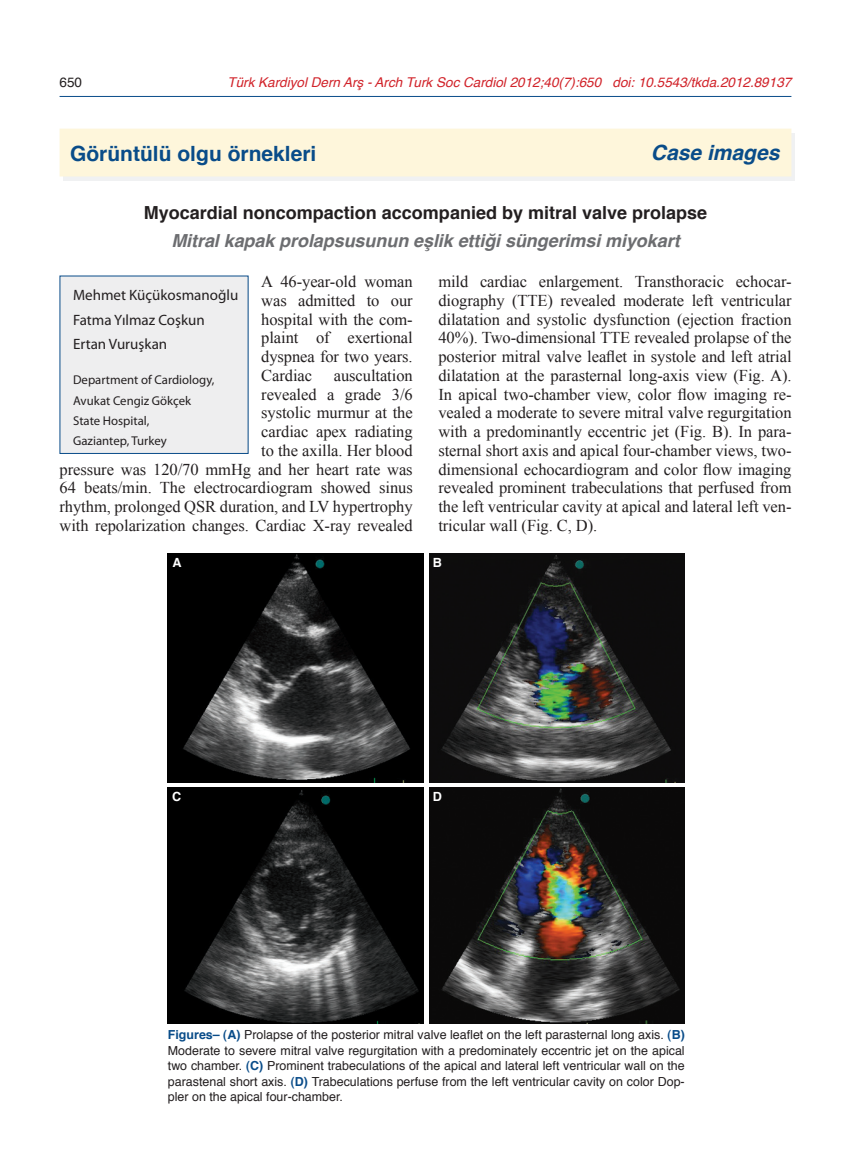
<style>
.page{position:relative;width:851px;height:1170px;background:#fff}
.page>*{position:absolute;margin:0;border:0;box-sizing:border-box;transform-origin:0 0}
.t1{font:700 21px "Helvetica";color:#094c89}
.t2{font:italic 700 21px "Helvetica";color:#094c89}
.t3{font:700 18px "Helvetica";color:#231f20}
.t4{font:italic 700 18px "Helvetica";letter-spacing:-.005em;color:#6c6d70}
.t5{font:16.5px/18.8px "Times New Roman";letter-spacing:-.005em;color:#231f20;text-align:justify}
.t6{font:15px/24.3px "Myriad Pro";color:#231f20}
.t7{font:italic 13.5px "Helvetica";color:#d1232a}
.t8{font:13.5px "Helvetica";color:#231f20}
.t9{font:12.75px/20.2px "Myriad Pro";color:#231f20}
.t10{font:700 12.6px "Helvetica";color:#fff}
.t11{font:12.45px/15.6px "Helvetica";color:#231f20;text-align:justify}
.s1{font-weight:700;color:#094c89}
</style>
<div class="page">
<div style="left:60px;top:276px;width:188px;height:177px;background:#eeeeef"></div>
<hr style="left:60px;top:96px;width:731px;height:1px;background:#094c89">
<img style="left:168px;top:553px;width:255px;height:229px">
<img style="left:429px;top:553px;width:255px;height:229px">
<img style="left:168px;top:787px;width:255px;height:236px">
<img style="left:429px;top:787px;width:255px;height:236px">
<div style="left:63px;top:133px;width:731px;height:48px;background:#f0f1f2"></div>
<div style="left:60px;top:129px;width:731px;height:47px;background:#fef6db"></div>
<p class="t8" style="left:60px;top:73px;width:24px">650</p>
<p class="t7" style="left:227px;top:71px;width:565px">Türk Kardiyol Dern Arş - Arch Turk Soc Cardiol 2012;40(7):650 doi: 10.5543/tkda.2012.89137</p>
<p class="t1" style="left:70px;top:139px;width:248px">Görüntülü olgu örnekleri</p>
<p class="t2" style="left:651px;top:135px;width:130px">Case images</p>
<p class="t3" style="left:144px;top:200px;width:565px">Myocardial noncompaction accompanied by mitral valve prolapse</p>
<p class="t4" style="left:171px;top:225px;width:509px">Mitral kapak prolapsusunun eşlik ettiği süngerimsi miyokart</p>
<p class="t5" style="left:261px;top:272px;width:153px">A 46-year-old woman was admitted to our hospital with the com&shy;plaint of exertional dyspnea for two years.<br>Cardiac</p>
<p class="t6" style="left:73px;top:283px;width:167px">Mehmet Küçükosmanoğlu<br>Fatma Yılmaz Coşkun<br>Ertan Vuruşkan</p>
<p class="t9" style="left:73px;top:370px;width:143px">Department of Cardiology,<br>Avukat Cengiz Gökçek<br>State Hospital,<br>Gaziantep, Turkey</p>
<p class="t5" style="left:60px;top:365px;width:354px;text-align:right">auscultation<br>revealed a grade 3/6<br>systolic murmur at the<br>cardiac apex radiating<br>to the axilla. Her blood<br>pressure was 120/70 mmHg and her heart rate was 64 beats/min. The electrocardiogram showed sinus rhythm, prolonged QSR duration, and LV hypertrophy with repolarization changes. Cardiac X-ray revealed</p>
<p class="t10" style="left:172px;top:554px;width:11px">A</p>
<p class="t5" style="left:438px;top:272px;width:355px">mild cardiac enlargement. Transthoracic echocar&shy;diography (TTE) revealed moderate left ventricular dilatation and systolic dysfunction (ejection fraction 40%). Two-dimensional TTE revealed prolapse of the posterior mitral valve leaflet in systole and left atrial dilatation at the parasternal long-axis view (Fig. A).<br>In apical two-chamber view, color flow imaging re&shy;vealed a moderate to severe mitral valve regurgitation with a predominantly eccentric jet (Fig. B). In para&shy;sternal short axis and apical four-chamber views, two&shy;dimensional echocardiogram and color flow imaging revealed prominent trabeculations that perfused from the left ventricular cavity at apical and lateral left ven&shy;tricular wall (Fig. C, D).</p>
<p class="t10" style="left:433px;top:554px;width:11px">B</p>
<p class="t10" style="left:172px;top:788px;width:11px">C</p>
<p class="t10" style="left:433px;top:788px;width:11px">D</p>
<p class="t11" style="left:168px;top:1027px;width:518px"><span class="s1">Figures– (A)</span> Prolapse of the posterior mitral valve leaflet on the left parasternal long axis. <span class="s1">(B)<br></span>Moderate to severe mitral valve regurgitation with a predominately eccentric jet on the apical two chamber. <span class="s1">(C)</span> Prominent trabeculations of the apical and lateral left ventricular wall on the parastenal short axis. <span class="s1">(D)</span> Trabeculations perfuse from the left ventricular cavity on color Dop&shy;pler on the apical four-chamber.</p>
</div>
